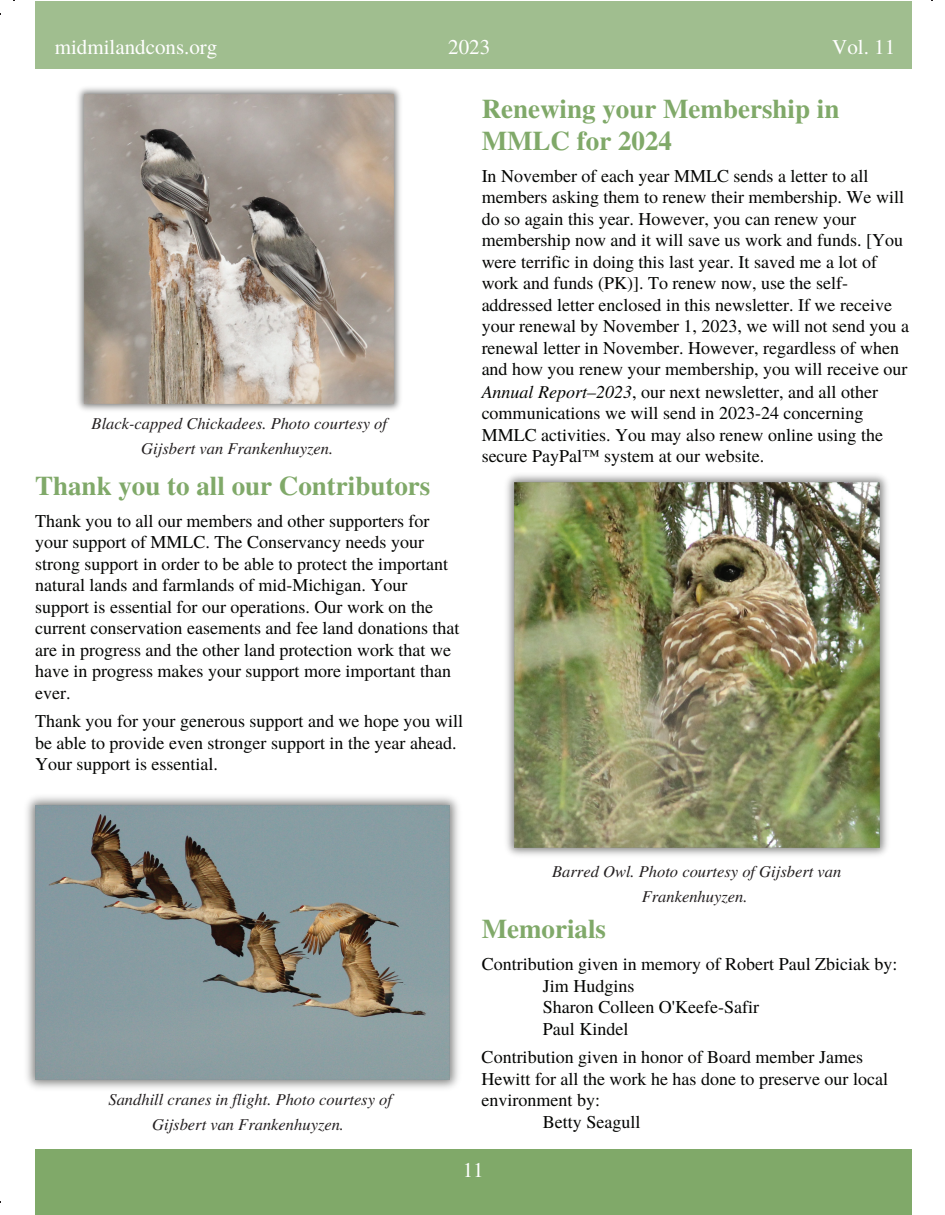
<style>
.page{position:relative;width:945px;height:1215px;background:#fff}
.page>*{position:absolute;margin:0;border:0;box-sizing:border-box;transform-origin:0 0}
.t1{font:700 27px/32px "Te X Gyre Termes";color:#80a969}
.t2{font:21px "Te X Gyre Termes";color:#fff}
.t3{font:18px/21.6px "Te X Gyre Termes";color:#040503}
.t4{font:italic 16.5px/24.8px "Te X Gyre Termes";color:#231f20;text-align:center}
.s1{font-style:italic}
</style>
<div class="page">
<div style="left:35px;top:2px;width:877px;height:67px;background:#a0be8f"></div>
<div style="left:35px;top:1149px;width:877px;height:65px;background:#80a969"></div>
<img style="left:26px;top:796px;width:433px;height:293px">
<img style="left:77px;top:87px;width:324px;height:324px">
<img style="left:506px;top:475px;width:382px;height:381px">
<p class="t2" style="left:55px;top:32px;width:164px">midmilandcons.org</p>
<p class="t2" style="left:448px;top:32px;width:43px">2023</p>
<p class="t2" style="left:832px;top:32px;width:64px">Vol. 11</p>
<p class="t4" style="left:92px;top:410px;width:297px">Black-capped Chickadees. Photo courtesy of<br>Gijsbert van Frankenhuyzen.</p>
<h1 class="t1" style="left:35px;top:468px;width:397px">Thank you to all our Contributors</h1>
<p class="t3" style="left:35px;top:509px;width:426px">Thank you to all our members and other supporters for your support of MMLC. The Conservancy needs your strong support in order to be able to protect the important natural lands and farmlands of mid-Michigan. Your support is essential for our operations. Our work on the current conservation easements and fee land donations that are in progress and the other land protection work that we have in progress makes your support more important than ever.</p>
<p class="t3" style="left:35px;top:709px;width:429px">Thank you for your generous support and we hope you will be able to provide even stronger support in the year ahead.<br>Your support is essential.</p>
<h1 class="t1" style="left:482px;top:91px;width:359px">Renewing your Membership in<br>MMLC for 2024</h1>
<p class="t3" style="left:482px;top:164px;width:429px">In November of each year MMLC sends a letter to all members asking them to renew their membership. We will do so again this year. However, you can renew your membership now and it will save us work and funds. [You were terrific in doing this last year. It saved me a lot of work and funds (PK)]. To renew now, use the self&shy;addressed letter enclosed in this newsletter. If we receive your renewal by November 1, 2023, we will not send you a renewal letter in November. However, regardless of when and how you renew your membership, you will receive our <span class="s1">Annual Report–2023</span>, our next newsletter, and all other communications we will send in 2023-24 concerning MMLC activities. You may also renew online using the secure PayPal™ system at our website.</p>
<p class="t4" style="left:108px;top:1086px;width:285px">Sandhill cranes in flight. Photo courtesy of<br>Gijsbert van Frankenhuyzen.</p>
<p class="t4" style="left:552px;top:858px;width:291px">Barred Owl. Photo courtesy of Gijsbert van<br>Frankenhuyzen.</p>
<h1 class="t1" style="left:482px;top:912px;width:126px">Memorials</h1>
<p class="t3" style="left:543px;top:953px;width:356px;text-indent:-61px">Contribution given in memory of Robert Paul Zbiciak by:<br>Jim Hudgins<br>Sharon Colleen O'Keefe-Safir<br>Paul Kindel</p>
<p class="t3" style="left:482px;top:1046px;width:383px">Contribution given in honor of Board member James</p>
<p class="t3" style="left:482px;top:1067px;width:408px">Hewitt for all the work he has done to preserve our local</p>
<p class="t3" style="left:482px;top:1089px;width:120px">environment by:</p>
<p class="t3" style="left:543px;top:1110px;width:99px">Betty Seagull</p>
<p class="t2" style="left:463px;top:1155px;width:22px">11</p>
</div>
